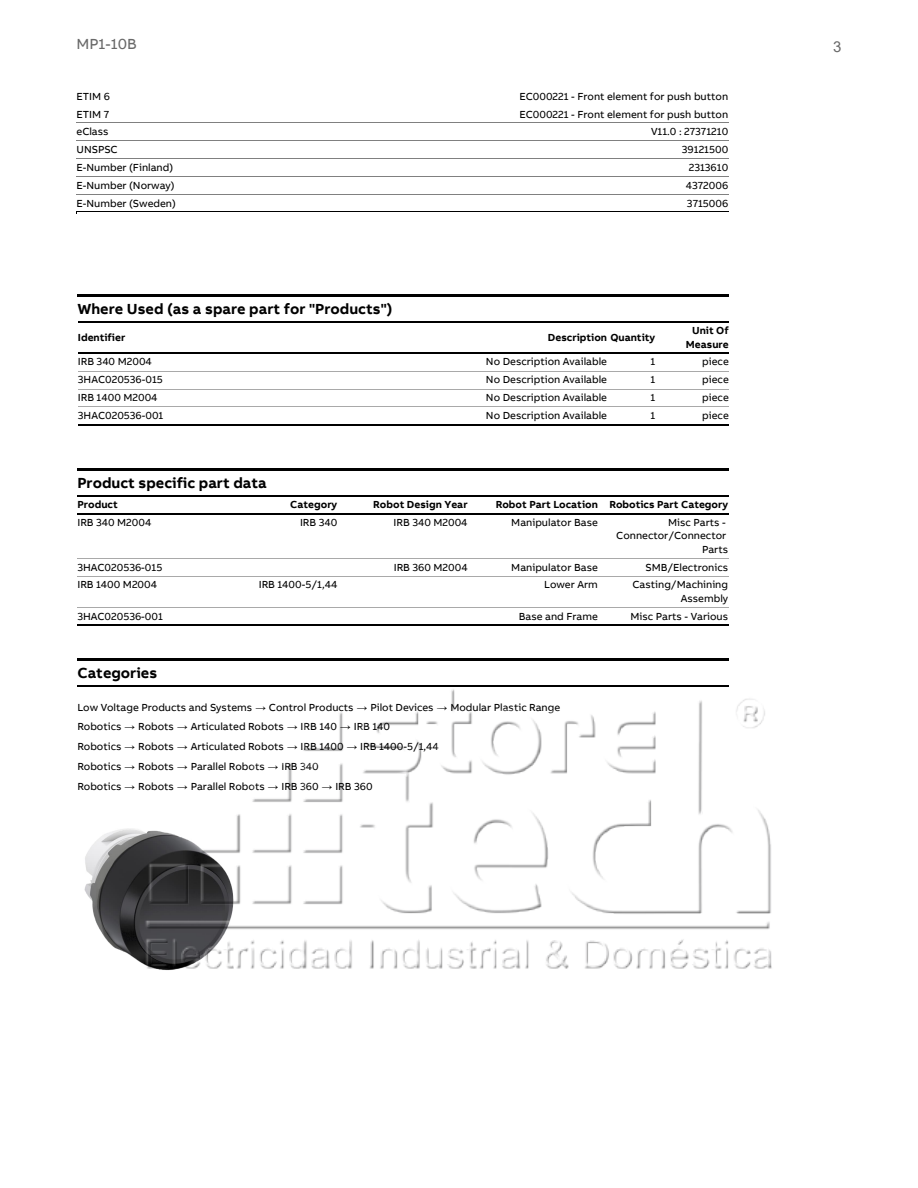
<style>
.page{position:relative;width:918px;height:1188px;background:#fff}
.page>*{position:absolute;margin:0;border:0;box-sizing:border-box;transform-origin:0 0}
.t1{font:700 15px "AB Bvoice";color:#000}
.t2{font:15px "AB Bvoice";color:#696969}
.t3{font:15px "Arial";color:#696969}
.t4{font:10.5px/19.8px "AB Bvoice";color:#000;text-align:right}
.t5{font:700 10.5px/13.4px "AB Bvoice";color:#000;text-align:center}
.s1{font-family:"Arial"}
</style>
<div class="page">
<hr style="left:77px;top:105px;width:652px;height:1px;background:#808080">
<hr style="left:77px;top:176px;width:652px;height:2px;background:#808080">
<div style="left:77px;top:177px;width:652px;height:18px;background:#fff"></div>
<hr style="left:77px;top:194px;width:652px;height:1px;background:#808080">
<hr style="left:77px;top:211px;width:652px;height:3px;background:#000">
<div style="left:77px;top:213px;width:764px;height:765px;background:#fff"></div>
<hr style="left:77px;top:513px;width:131px;height:2px;background:#000">
<hr style="left:77px;top:558px;width:131px;height:1px;background:#a9a9a9">
<hr style="left:77px;top:576px;width:131px;height:1px;background:#a9a9a9">
<hr style="left:77px;top:607px;width:131px;height:1px;background:#a9a9a9">
<hr style="left:77px;top:495px;width:652px;height:2px;background:#000">
<hr style="left:77px;top:625px;width:652px;height:1px;background:#000">
<hr style="left:77px;top:468px;width:652px;height:3px;background:#000">
<hr style="left:78px;top:353px;width:224px;height:1px;background:#000">
<hr style="left:302px;top:353px;width:305px;height:1px;background:#000">
<hr style="left:607px;top:353px;width:48px;height:1px;background:#000">
<hr style="left:655px;top:353px;width:74px;height:1px;background:#000">
<hr style="left:78px;top:371px;width:224px;height:1px;background:#a9a9a9">
<hr style="left:302px;top:371px;width:305px;height:1px;background:#a9a9a9">
<hr style="left:607px;top:371px;width:48px;height:1px;background:#a9a9a9">
<hr style="left:655px;top:371px;width:74px;height:1px;background:#a9a9a9">
<hr style="left:78px;top:389px;width:224px;height:1px;background:#a9a9a9">
<hr style="left:302px;top:389px;width:305px;height:1px;background:#a9a9a9">
<hr style="left:607px;top:389px;width:48px;height:1px;background:#a9a9a9">
<hr style="left:655px;top:389px;width:74px;height:1px;background:#a9a9a9">
<hr style="left:78px;top:407px;width:224px;height:1px;background:#a9a9a9">
<hr style="left:302px;top:407px;width:305px;height:1px;background:#a9a9a9">
<hr style="left:607px;top:407px;width:48px;height:1px;background:#a9a9a9">
<hr style="left:655px;top:407px;width:74px;height:1px;background:#a9a9a9">
<hr style="left:78px;top:321px;width:651px;height:2px;background:#000">
<hr style="left:78px;top:424px;width:651px;height:2px;background:#000">
<hr style="left:77px;top:294px;width:652px;height:3px;background:#000">
<hr style="left:77px;top:658px;width:652px;height:3px;background:#000">
<hr style="left:77px;top:685px;width:652px;height:2px;background:#000">
<img style="left:84px;top:832px;width:28px;height:114px">
<img style="left:112px;top:513px;width:660px;height:457px">
<h1 class="t2" style="left:77px;top:35px;width:62px">MP1-10B</h1>
<h1 class="t3" style="left:833px;top:36px;width:10px">3</h1>
<p class="t4" style="left:77px;top:86px;width:35px">ETIM 6</p>
<p class="t4" style="left:519px;top:86px;width:210px">EC000221 - Front element for push button</p>
<p class="t4" style="left:77px;top:104px;width:34px">ETIM 7</p>
<p class="t4" style="left:519px;top:104px;width:210px">EC000221 - Front element for push button</p>
<p class="t4" style="left:77px;top:122px;width:34px">eClass</p>
<p class="t4" style="left:651px;top:122px;width:79px">V11.0 : 27371210</p>
<p class="t4" style="left:77px;top:140px;width:43px">UNSPSC</p>
<p class="t4" style="left:682px;top:140px;width:48px">39121500</p>
<p class="t4" style="left:77px;top:158px;width:98px">E-Number (Finland)</p>
<p class="t4" style="left:689px;top:158px;width:41px">2313610</p>
<p class="t4" style="left:77px;top:176px;width:100px">E-Number (Norway)</p>
<p class="t4" style="left:686px;top:176px;width:44px">4372006</p>
<p class="t4" style="left:77px;top:193px;width:101px">E-Number (Sweden)</p>
<p class="t4" style="left:687px;top:193px;width:43px">3715006</p>
<h1 class="t1" style="left:77px;top:299px;width:317px">Where Used (as a spare part for "Products")</h1>
<p class="t5" style="left:78px;top:331px;width:49px">Identifier</p>
<p class="t5" style="left:548px;top:331px;width:109px">Description Quantity</p>
<p class="t5" style="left:686px;top:324px;width:44px">Unit Of<br>Measure</p>
<p class="t4" style="left:78px;top:352px;width:76px">IRB 340 M2004</p>
<p class="t4" style="left:486px;top:352px;width:123px">No Description Available</p>
<p class="t4" style="left:650px;top:352px;width:6px">1</p>
<p class="t4" style="left:702px;top:352px;width:28px">piece</p>
<p class="t4" style="left:78px;top:370px;width:86px">3HAC020536-015</p>
<p class="t4" style="left:486px;top:370px;width:123px">No Description Available</p>
<p class="t4" style="left:650px;top:370px;width:6px">1</p>
<p class="t4" style="left:702px;top:370px;width:28px">piece</p>
<p class="t4" style="left:78px;top:388px;width:81px">IRB 1400 M2004</p>
<p class="t4" style="left:486px;top:388px;width:123px">No Description Available</p>
<p class="t4" style="left:650px;top:388px;width:6px">1</p>
<p class="t4" style="left:702px;top:388px;width:28px">piece</p>
<p class="t4" style="left:78px;top:406px;width:87px">3HAC020536-001</p>
<p class="t4" style="left:486px;top:406px;width:123px">No Description Available</p>
<p class="t4" style="left:650px;top:406px;width:6px">1</p>
<p class="t4" style="left:702px;top:406px;width:28px">piece</p>
<h1 class="t1" style="left:77px;top:473px;width:191px">Product specific part data</h1>
<p class="t5" style="left:77px;top:498px;width:42px">Product</p>
<p class="t5" style="left:290px;top:498px;width:49px">Category</p>
<p class="t5" style="left:373px;top:498px;width:96px">Robot Design Year</p>
<p class="t5" style="left:496px;top:498px;width:234px">Robot Part Location Robotics Part Category</p>
<p class="t4" style="left:77px;top:513px;width:76px">IRB 340 M2004</p>
<p class="t4" style="left:300px;top:513px;width:39px">IRB 340</p>
<p class="t4" style="left:394px;top:513px;width:76px">IRB 340 M2004</p>
<p class="t4" style="left:511px;top:513px;width:88px">Manipulator Base</p>
<p class="t4" style="left:616px;top:516px;width:113px;line-height:13.4px">Misc Parts -<br>Connector/Connector<br>Parts</p>
<p class="t4" style="left:77px;top:557px;width:86px">3HAC020536-015</p>
<p class="t4" style="left:394px;top:557px;width:75px">IRB 360 M2004</p>
<p class="t4" style="left:511px;top:557px;width:88px">Manipulator Base</p>
<p class="t4" style="left:645px;top:557px;width:84px">SMB/Electronics</p>
<p class="t4" style="left:77px;top:575px;width:81px">IRB 1400 M2004</p>
<p class="t4" style="left:259px;top:575px;width:80px">IRB 1400-5/1,44</p>
<p class="t4" style="left:544px;top:575px;width:55px">Lower Arm</p>
<p class="t4" style="left:632px;top:578px;width:97px;line-height:13.4px">Casting/Machining<br>Assembly</p>
<p class="t4" style="left:77px;top:606px;width:87px">3HAC020536-001</p>
<p class="t4" style="left:519px;top:606px;width:81px">Base and Frame</p>
<p class="t4" style="left:631px;top:606px;width:99px">Misc Parts - Various</p>
<h1 class="t1" style="left:77px;top:663px;width:81px">Categories</h1>
<p class="t4" style="left:77px;top:697px;width:484px;text-align:left">Low Voltage Products and Systems <span class="s1">→</span> Control Products <span class="s1">→</span> Pilot Devices <span class="s1">→</span> Modular Plastic Range Robotics <span class="s1">→</span> Robots <span class="s1">→</span> Articulated Robots <span class="s1">→</span> IRB 140 <span class="s1">→</span> IRB 140<br>Robotics <span class="s1">→</span> Robots <span class="s1">→</span> Articulated Robots <span class="s1">→</span> IRB 1400 <span class="s1">→</span> IRB 1400-5/1,44<br>Robotics <span class="s1">→</span> Robots <span class="s1">→</span> Parallel Robots <span class="s1">→</span> IRB 340<br>Robotics <span class="s1">→</span> Robots <span class="s1">→</span> Parallel Robots <span class="s1">→</span> IRB 360 <span class="s1">→</span> IRB 360</p>
</div>
